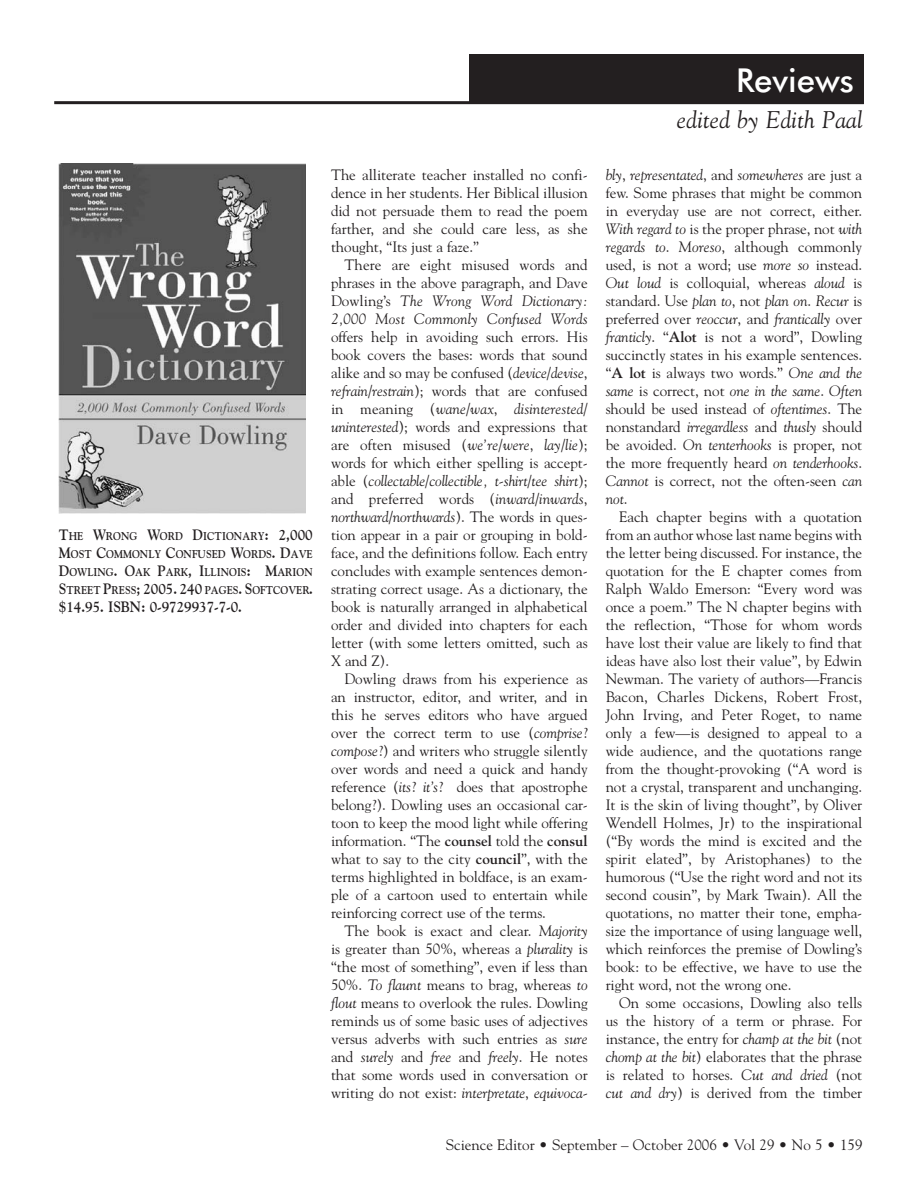
<style>
.page{position:relative;width:918px;height:1188px;background:#fff}
.page>*{position:absolute;margin:0;border:0;box-sizing:border-box;transform-origin:0 0}
.t1{font:500 33px "Futura BT";color:#fff}
.t2{font:italic 24px "Goudy";letter-spacing:.01em;color:#231f20}
.t3{font:15px/18px "Goudy";letter-spacing:-.005em;color:#231f20;text-align:justify}
.t4{font:700 15px "Goudy";color:#231f20;scale:.9 1}
.t5{font:700 11.25px/18px "Goudy";color:#231f20;text-align:justify;scale:.9 1}
.s1{font-size:15px}
.s2{font-style:italic}
.s3{font-weight:700}
</style>
<div class="page">
<hr style="left:54px;top:101px;width:810px;height:3px;background:#231f20">
<div style="left:470px;top:54px;width:394px;height:50px;background:#231f20"></div>
<img style="left:58px;top:163px;width:248px;height:350px">
<p class="t5" style="left:59px;top:528px;width:284px"><span class="s1">T</span>HE <span class="s1">W</span>RONG <span class="s1">W</span>ORD <span class="s1">D</span>ICTIONARY<span class="s1">: 2,000<br>M</span>OST <span class="s1">C</span>OMMONLY <span class="s1">C</span>ONFUSED <span class="s1">W</span>ORDS<span class="s1">. D</span>AVE <span class="s1">D</span>OWLING<span class="s1">. O</span>AK <span class="s1">P</span>ARK<span class="s1">, I</span>LLINOIS<span class="s1">: M</span>ARION <span class="s1">S</span>TREET <span class="s1">P</span>RESS<span class="s1">; 2005. 240</span> PAGES<span class="s1">. S</span>OFTCOVER<span class="s1">.</span></p>
<p class="t4" style="left:59px;top:601px;width:205px">$14.95. ISBN: 0-9729937-7-0.</p>
<p class="t3" style="left:331px;top:167px;width:258px">The alliterate teacher installed no confi&shy;dence in her students. Her Biblical illusion did not persuade them to read the poem farther, and she could care less, as she thought, “Its just a faze.”</p>
<p class="t3" style="left:331px;top:257px;width:258px;text-indent:14px">There are eight misused words and phrases in the above paragraph, and Dave Dowling’s <span class="s2">The Wrong Word Dictionary:<br>2,000 Most Commonly Confused Words</span></p>
<p class="t3" style="left:331px;top:329px;width:258px">offers help in avoiding such errors. His book covers the bases: words that sound alike and so may be confused (<span class="s2">device</span>/<span class="s2">devise</span>, <span class="s2">refrain</span>/<span class="s2">restrain</span>); words that are confused in meaning (<span class="s2">wane</span>/<span class="s2">wax</span>, <span class="s2">disinterested</span>/ <span class="s2">uninterested</span>); words and expressions that are often misused (<span class="s2">we’re</span>/<span class="s2">were</span>, <span class="s2">lay</span>/<span class="s2">lie</span>); words for which either spelling is accept&shy;able (<span class="s2">collectable</span>/<span class="s2">collectible, t-shirt</span>/<span class="s2">tee shirt</span>); and preferred words (<span class="s2">inward</span>/<span class="s2">inwards</span>, <span class="s2">northward</span>/<span class="s2">northwards</span>). The words in ques&shy;tion appear in a pair or grouping in bold&shy;face, and the definitions follow. Each entry concludes with example sentences demon&shy;strating correct usage. As a dictionary, the book is naturally arranged in alphabetical order and divided into chapters for each letter (with some letters omitted, such as X and Z).</p>
<p class="t3" style="left:331px;top:671px;width:258px;text-indent:14px">Dowling draws from his experience as an instructor, editor, and writer, and in this he serves editors who have argued over the correct term to use (<span class="s2">comprise</span>? <span class="s2">compose</span>?) and writers who struggle silently over words and need a quick and handy reference (<span class="s2">its</span>? <span class="s2">it’s</span>? does that apostrophe belong?). Dowling uses an occasional car&shy;toon to keep the mood light while offering information. “The <span class="s3">counsel</span> told the <span class="s3">consul </span>what to say to the city <span class="s3">council</span>”, with the terms highlighted in boldface, is an exam&shy;ple of a cartoon used to entertain while reinforcing correct use of the terms.</p>
<p class="t3" style="left:331px;top:923px;width:258px;text-indent:14px">The book is exact and clear. <span class="s2">Majority </span>is greater than 50%, whereas a <span class="s2">plurality</span> is “the most of something”, even if less than 50%. <span class="s2">To flaunt</span> means to brag, whereas <span class="s2">to flout</span> means to overlook the rules. Dowling reminds us of some basic uses of adjectives versus adverbs with such entries as <span class="s2">sure </span>and <span class="s2">surely</span> and <span class="s2">free</span> and <span class="s2">freely</span>. He notes that some words used in conversation or writing do not exist: <span class="s2">interpretate</span>, <span class="s2">equivoca-</span></p>
<h1 class="t1" style="left:736px;top:66px;width:119px">Reviews</h1>
<h2 class="t2" style="left:677px;top:110px;width:187px">edited by Edith Paal</h2>
<p class="t3" style="left:606px;top:167px;width:258px"><span class="s2">bly</span>, <span class="s2">representated</span>, and <span class="s2">somewheres</span> are just a few. Some phrases that might be common in everyday use are not correct, either.<br><span class="s2">With regard to</span> is the proper phrase, not <span class="s2">with regards to</span>. <span class="s2">Moreso</span>, although commonly used, is not a word; use <span class="s2">more so</span> instead.<br><span class="s2">Out loud</span> is colloquial, whereas <span class="s2">aloud</span> is standard. Use <span class="s2">plan to</span>, not <span class="s2">plan on</span>. <span class="s2">Recur</span> is preferred over <span class="s2">reoccur</span>, and <span class="s2">frantically</span> over <span class="s2">franticly</span>. “<span class="s3">Alot</span> is not a word”, Dowling succinctly states in his example sentences. “<span class="s3">A lot</span> is always two words.” <span class="s2">One and the same</span> is correct, not <span class="s2">one in the same</span>. <span class="s2">Often </span>should be used instead of <span class="s2">oftentimes</span>. The nonstandard <span class="s2">irregardless</span> and <span class="s2">thusly</span> should be avoided. <span class="s2">On tenterhooks</span> is proper, not the more frequently heard <span class="s2">on tenderhooks</span>.<br><span class="s2">Cannot</span> is correct, not the often-seen <span class="s2">can not</span>.</p>
<p class="t3" style="left:606px;top:509px;width:258px;text-indent:14px">Each chapter begins with a quotation from an author whose last name begins with the letter being discussed. For instance, the quotation for the E chapter comes from Ralph Waldo Emerson: “Every word was once a poem.” The N chapter begins with the reflection, “Those for whom words have lost their value are likely to find that ideas have also lost their value”, by Edwin Newman. The variety of authors—Francis Bacon, Charles Dickens, Robert Frost, John Irving, and Peter Roget, to name only a few—is designed to appeal to a wide audience, and the quotations range from the thought-provoking (“A word is not a crystal, transparent and unchanging.<br>It is the skin of living thought”, by Oliver Wendell Holmes, Jr) to the inspirational (“By words the mind is excited and the spirit elated”, by Aristophanes) to the humorous (“Use the right word and not its second cousin”, by Mark Twain). All the quotations, no matter their tone, empha&shy;size the importance of using language well, which reinforces the premise of Dowling’s book: to be effective, we have to use the right word, not the wrong one.</p>
<p class="t3" style="left:606px;top:995px;width:258px;text-indent:14px">On some occasions, Dowling also tells us the history of a term or phrase. For instance, the entry for <span class="s2">champ at the bit</span> (not <span class="s2">chomp at the bit</span>) elaborates that the phrase is related to horses. <span class="s2">Cut and dried</span> (not <span class="s2">cut and dry</span>) is derived from the timber</p>
<p class="t3" style="left:446px;top:1137px;width:418px">Science Editor • September – October 2006 • Vol 29 • No 5 • 159</p>
</div>
